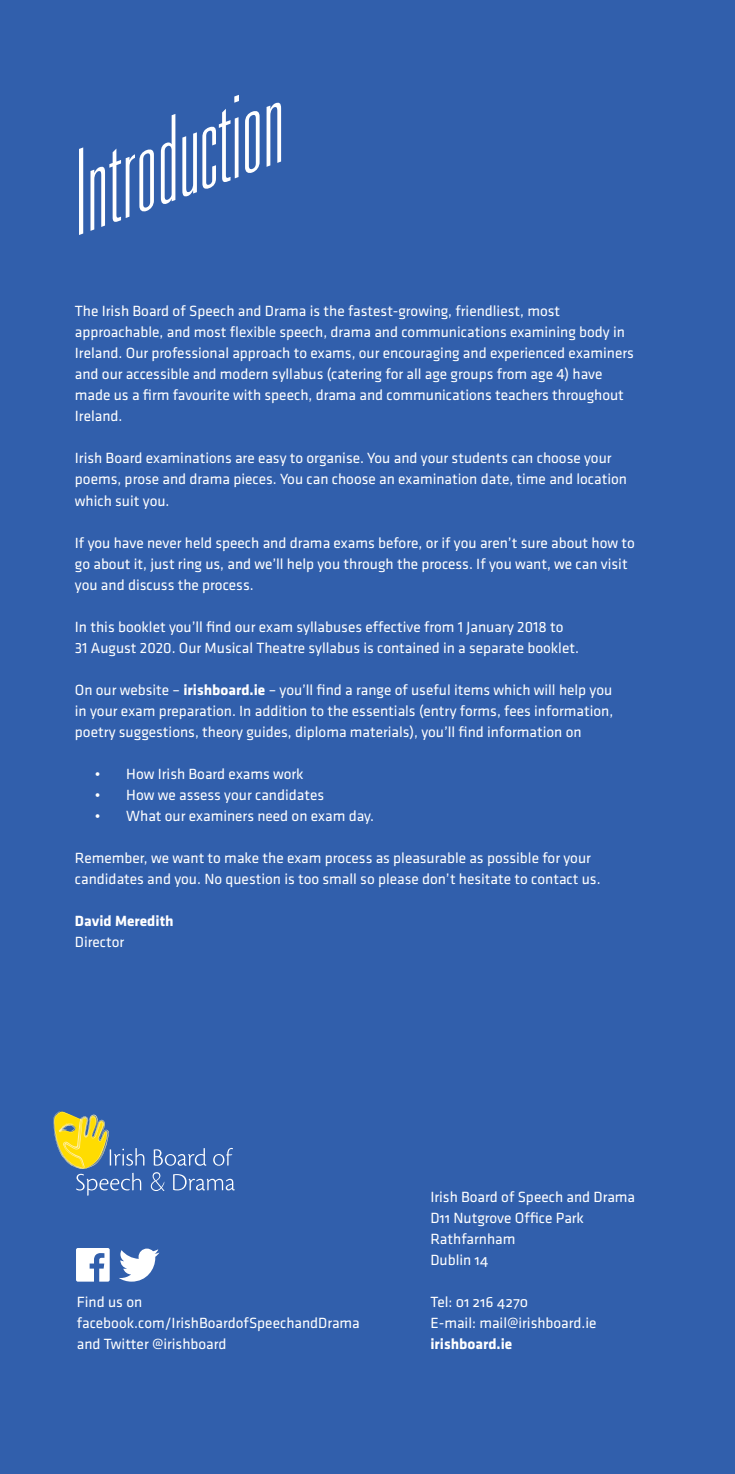
<style>
.page{position:relative;width:735px;height:1474px;background:#fff}
.page>*{position:absolute;margin:0;border:0;box-sizing:border-box;transform-origin:0 0}
.t1{font:italic 100 ultra-condensed 112px "Univers";color:#fff}
.t2{font:15.4px/21px "Klavika";color:#fff}
.t3{font:15.4px/21px "Klavika Regular OSF";color:#fff}
.t4{font:700 15.4px "Klavika";color:#fff}
.s1{font-weight:700}
</style>
<div class="page">
<div style="left:0;top:0;width:734px;height:1473px;background:#315fac"></div>
<svg style="left:76px;top:1248px;width:34px;height:33px"></svg>
<svg style="left:119px;top:1248px;width:40px;height:33px"></svg>
<svg style="left:154px;top:1148px;width:52px;height:17px"></svg>
<svg style="left:213px;top:1147px;width:20px;height:18px"></svg>
<svg style="left:173px;top:1174px;width:61px;height:16px"></svg>
<svg style="left:151px;top:1172px;width:13px;height:19px"></svg>
<svg style="left:53px;top:1111px;width:91px;height:84px"></svg>
<h1 class="t1" style="left:42px;top:145px;width:224px;rotate:-20deg">Introduction</h1>
<p class="t2" style="left:75px;top:301px;width:560px">The Irish Board of Speech and Drama is the fastest-growing, friendliest, most approachable, and most flexible speech, drama and communications examining body in Ireland. Our professional approach to exams, our encouraging and experienced examiners and our accessible and modern syllabus (catering for all age groups from age 4) have made us a firm favourite with speech, drama and communications teachers throughout Ireland.</p>
<p class="t2" style="left:75px;top:448px;width:553px">Irish Board examinations are easy to organise. You and your students can choose your poems, prose and drama pieces. You can choose an examination date, time and location which suit you.</p>
<p class="t2" style="left:75px;top:532px;width:561px">If you have never held speech and drama exams before, or if you aren’t sure about how to go about it, just ring us, and we’ll help you through the process. If you want, we can visit you and discuss the process.</p>
<p class="t2" style="left:75px;top:616px;width:505px">In this booklet you’ll find our exam syllabuses effective from 1 January 2018 to<br>31 August 2020. Our Musical Theatre syllabus is contained in a separate booklet.</p>
<p class="t2" style="left:75px;top:679px;width:539px;text-align:justify">On our website – <span class="s1">irishboard.ie</span> – you’ll find a range of useful items which will help you in your exam preparation. In addition to the essentials (entry forms, fees information, poetry suggestions, theory guides, diploma materials), you’ll find information on</p>
<p class="t2" style="left:95px;top:763px;width:210px">• How Irish Board exams work</p>
<p class="t2" style="left:95px;top:784px;width:231px">• How we assess your candidates</p>
<p class="t2" style="left:95px;top:805px;width:281px">• What our examiners need on exam day.</p>
<p class="t2" style="left:75px;top:847px;width:527px">Remember, we want to make the exam process as pleasurable as possible for your candidates and you. No question is too small so please don’t hesitate to contact us.</p>
<p class="t4" style="left:75px;top:912px;width:100px">David Meredith</p>
<p class="t2" style="left:75px;top:931px;width:51px">Director</p>
<p class="t2" style="left:77px;top:1291px;width:284px">Find us on facebook.com/IrishBoardofSpeechandDrama and Twitter @irishboard</p>
<p class="t3" style="left:430px;top:1186px;width:206px">Irish Board of Speech and Drama<br>D11 Nutgrove Office Park<br>Rathfarnham<br>Dublin 14</p>
<p class="t3" style="left:430px;top:1291px;width:168px">Tel: 01 216 4270<br>E-mail: mail@irishboard.ie</p>
<p class="t4" style="left:430px;top:1335px;width:83px">irishboard.ie</p>
</div>
